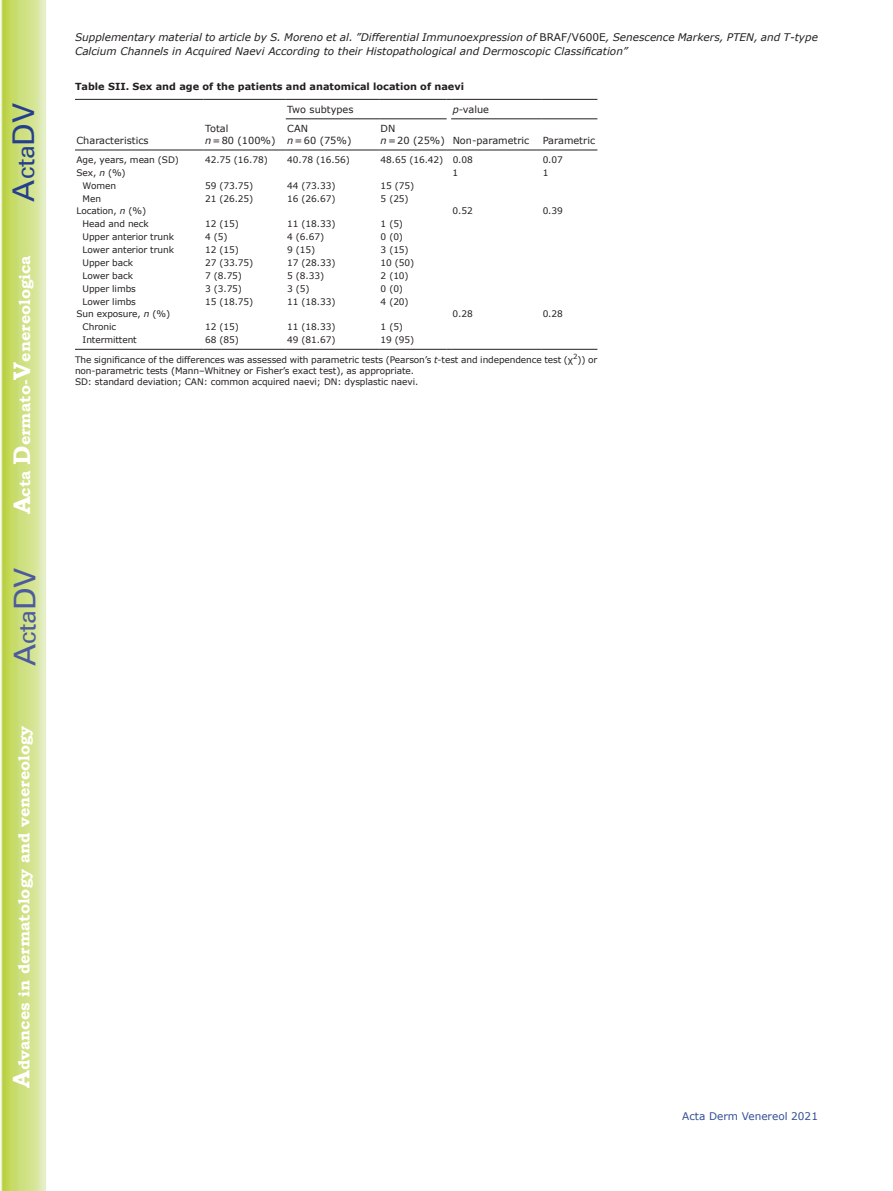
<style>
.page{position:relative;width:893px;height:1191px;background:#fff}
.page>*{position:absolute;margin:0;border:0;box-sizing:border-box;transform-origin:0 0}
.t1{font:30px "Univers";color:#4d5a9e}
.t2{font:30px "Univers";color:#253f8e}
.t3{font:700 15.75px "Bookman Old Style";color:#fff}
.t4{font:italic 10.5px/13.5px "Verdana";color:#231f20}
.t5{font:10.5px "Verdana";color:#324f95}
.t6{font:9.75px/11.7px "Verdana";color:#231f20}
.t7{font:700 9.75px "Verdana";color:#231f20}
.t8{font:9px/19.6px "Verdana";letter-spacing:-.01em;color:#231f20}
.s1{font-size:24px}
.s2{font-style:normal}
.s3{font-style:italic}
</style>
<div class="page">
<svg style="left:1px;top:0;width:45px;height:1191px;background:#cfe084"></svg>
<hr style="left:75px;top:99px;width:129px;height:1px;background:#231f20">
<hr style="left:204px;top:99px;width:82px;height:1px;background:#231f20">
<hr style="left:286px;top:99px;width:93px;height:1px;background:#231f20">
<hr style="left:379px;top:99px;width:68px;height:1px;background:#231f20">
<hr style="left:451px;top:99px;width:90px;height:1px;background:#231f20">
<hr style="left:541px;top:99px;width:56px;height:1px;background:#231f20">
<hr style="left:286px;top:118px;width:93px;height:1px;background:#231f20">
<hr style="left:379px;top:118px;width:68px;height:1px;background:#231f20">
<hr style="left:451px;top:118px;width:90px;height:1px;background:#231f20">
<hr style="left:541px;top:118px;width:56px;height:1px;background:#231f20">
<hr style="left:75px;top:150px;width:129px;height:1px;background:#231f20">
<hr style="left:204px;top:150px;width:82px;height:1px;background:#231f20">
<hr style="left:286px;top:150px;width:93px;height:1px;background:#231f20">
<hr style="left:379px;top:150px;width:68px;height:1px;background:#231f20">
<hr style="left:451px;top:150px;width:90px;height:1px;background:#231f20">
<hr style="left:541px;top:150px;width:56px;height:1px;background:#231f20">
<hr style="left:75px;top:349px;width:129px;height:1px;background:#231f20">
<hr style="left:204px;top:349px;width:82px;height:1px;background:#231f20">
<hr style="left:286px;top:349px;width:93px;height:1px;background:#231f20">
<hr style="left:379px;top:349px;width:68px;height:1px;background:#231f20">
<hr style="left:451px;top:349px;width:90px;height:1px;background:#231f20">
<hr style="left:541px;top:349px;width:56px;height:1px;background:#231f20">
<h1 class="t2" style="left:6px;top:201px;width:100px;rotate:-90deg">A<span class="s1">cta</span>DV</h1>
<h2 class="t3" style="left:15px;top:514px;width:260px;rotate:-90deg"><span class="s1">A</span>cta <span class="s1">D</span>ermato-<span class="s1">V</span>enereologica</h2>
<h1 class="t1" style="left:7px;top:666px;width:100px;rotate:-90deg">A<span class="s1">cta</span>DV</h1>
<h2 class="t3" style="left:15px;top:1088px;width:364px;rotate:-90deg"><span class="s1">A</span>dvances in dermatology and venereology</h2>
<p class="t4" style="left:75px;top:31px;width:744px">Supplementary material to article by S. Moreno et al. ”Differential Immunoexpression of <span class="s2">BRAF/V600E</span>, Senescence Markers, PTEN, and T-type<br>Calcium Channels in Acquired Naevi According to their Histopathological and Dermoscopic Classification”</p>
<p class="t7" style="left:75px;top:80px;width:391px">Table SII. Sex and age of the patients and anatomical location of naevi</p>
<p class="t6" style="left:76px;top:135px;width:74px">Characteristics</p>
<p class="t6" style="left:205px;top:123px;width:72px">Total<br><span class="s3">n</span>=80 (100%)</p>
<p class="t6" style="left:287px;top:104px;width:68px">Two subtypes</p>
<p class="t6" style="left:453px;top:104px;width:38px"><span class="s3">p</span>-value</p>
<p class="t6" style="left:287px;top:123px;width:66px">CAN<br><span class="s3">n</span>=60 (75%)</p>
<p class="t6" style="left:381px;top:123px;width:150px">DN<br><span class="s3">n</span>=20 (25%) Non-parametric</p>
<p class="t6" style="left:543px;top:135px;width:54px">Parametric</p>
<p class="t8" style="left:76px;top:150px;width:104px">Age, years, mean (SD)</p>
<p class="t8" style="left:205px;top:150px;width:64px">42.75 (16.78)</p>
<p class="t8" style="left:287px;top:150px;width:64px">40.78 (16.56)</p>
<p class="t8" style="left:381px;top:150px;width:94px">48.65 (16.42) 0.08</p>
<p class="t8" style="left:543px;top:150px;width:22px">0.07</p>
<p class="t8" style="left:76px;top:163px;width:51px">Sex, <span class="s3">n</span> (%)</p>
<p class="t8" style="left:453px;top:163px;width:7px">1</p>
<p class="t8" style="left:543px;top:163px;width:7px">1</p>
<p class="t8" style="left:83px;top:176px;width:35px">Women</p>
<p class="t8" style="left:205px;top:176px;width:50px">59 (73.75)</p>
<p class="t8" style="left:287px;top:176px;width:50px">44 (73.33)</p>
<p class="t8" style="left:381px;top:176px;width:35px">15 (75)</p>
<p class="t8" style="left:83px;top:188px;width:20px">Men</p>
<p class="t8" style="left:205px;top:188px;width:50px">21 (26.25)</p>
<p class="t8" style="left:287px;top:188px;width:50px">16 (26.67)</p>
<p class="t8" style="left:381px;top:188px;width:30px">5 (25)</p>
<p class="t8" style="left:76px;top:201px;width:71px">Location, <span class="s3">n</span> (%)</p>
<p class="t8" style="left:453px;top:201px;width:22px">0.52</p>
<p class="t8" style="left:543px;top:201px;width:22px">0.39</p>
<p class="t8" style="left:83px;top:214px;width:68px">Head and neck</p>
<p class="t8" style="left:205px;top:214px;width:35px">12 (15)</p>
<p class="t8" style="left:287px;top:214px;width:50px">11 (18.33)</p>
<p class="t8" style="left:381px;top:214px;width:24px">1 (5)</p>
<p class="t8" style="left:83px;top:227px;width:93px">Upper anterior trunk</p>
<p class="t8" style="left:205px;top:227px;width:24px">4 (5)</p>
<p class="t8" style="left:287px;top:227px;width:38px">4 (6.67)</p>
<p class="t8" style="left:381px;top:227px;width:24px">0 (0)</p>
<p class="t8" style="left:83px;top:240px;width:93px">Lower anterior trunk</p>
<p class="t8" style="left:205px;top:240px;width:35px">12 (15)</p>
<p class="t8" style="left:287px;top:240px;width:30px">9 (15)</p>
<p class="t8" style="left:381px;top:240px;width:30px">3 (15)</p>
<p class="t8" style="left:83px;top:253px;width:52px">Upper back</p>
<p class="t8" style="left:205px;top:253px;width:50px">27 (33.75)</p>
<p class="t8" style="left:287px;top:253px;width:50px">17 (28.33)</p>
<p class="t8" style="left:381px;top:253px;width:35px">10 (50)</p>
<p class="t8" style="left:83px;top:266px;width:52px">Lower back</p>
<p class="t8" style="left:205px;top:266px;width:38px">7 (8.75)</p>
<p class="t8" style="left:287px;top:266px;width:38px">5 (8.33)</p>
<p class="t8" style="left:381px;top:266px;width:30px">2 (10)</p>
<p class="t8" style="left:83px;top:279px;width:55px">Upper limbs</p>
<p class="t8" style="left:205px;top:279px;width:38px">3 (3.75)</p>
<p class="t8" style="left:287px;top:279px;width:24px">3 (5)</p>
<p class="t8" style="left:381px;top:279px;width:24px">0 (0)</p>
<p class="t8" style="left:83px;top:292px;width:55px">Lower limbs</p>
<p class="t8" style="left:205px;top:292px;width:50px">15 (18.75)</p>
<p class="t8" style="left:287px;top:292px;width:50px">11 (18.33)</p>
<p class="t8" style="left:381px;top:292px;width:30px">4 (20)</p>
<p class="t8" style="left:76px;top:304px;width:95px">Sun exposure, <span class="s3">n</span> (%)</p>
<p class="t8" style="left:453px;top:304px;width:22px">0.28</p>
<p class="t8" style="left:543px;top:304px;width:22px">0.28</p>
<p class="t8" style="left:83px;top:317px;width:35px">Chronic</p>
<p class="t8" style="left:205px;top:317px;width:35px">12 (15)</p>
<p class="t8" style="left:287px;top:317px;width:50px">11 (18.33)</p>
<p class="t8" style="left:381px;top:317px;width:24px">1 (5)</p>
<p class="t8" style="left:83px;top:330px;width:56px">Intermittent</p>
<p class="t8" style="left:205px;top:330px;width:35px">68 (85)</p>
<p class="t8" style="left:287px;top:330px;width:50px">49 (81.67)</p>
<p class="t8" style="left:75px;top:330px;width:524px;text-indent:306px">19 (95)<br>The significance of the differences was assessed with parametric tests (Pearson’s <span class="s3">t</span>-test and independence test (χ<sup>2</sup>)) or</p>
<p class="t8" style="left:75px;top:365px;width:345px;line-height:10.8px">non-parametric tests (Mann–Whitney or Fisher’s exact test), as appropriate.<br>SD: standard deviation; CAN: common acquired naevi; DN: dysplastic naevi.</p>
<p class="t5" style="left:682px;top:1109px;width:137px">Acta Derm Venereol 2021</p>
</div>
